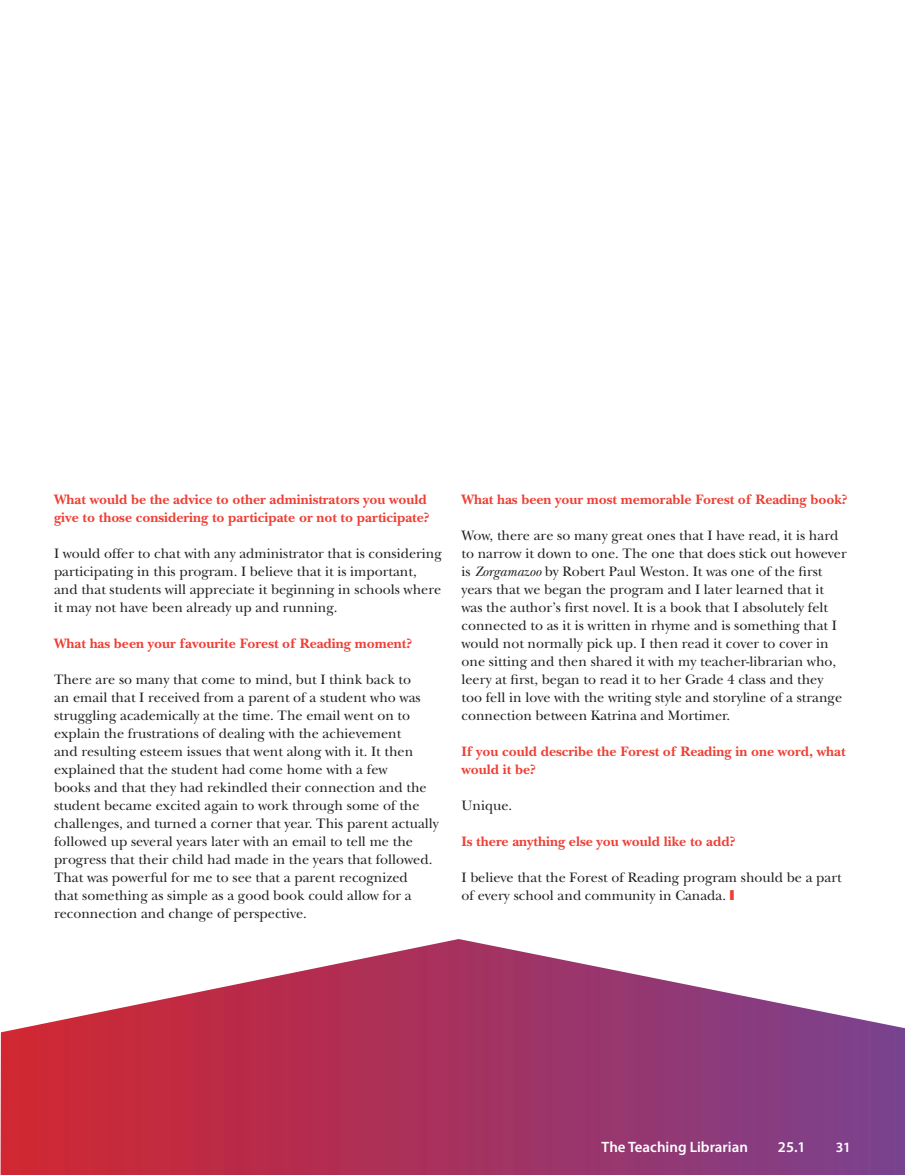
<style>
.page{position:relative;width:905px;height:1175px;background:#fff}
.page>*{position:absolute;margin:0;border:0;box-sizing:border-box;transform-origin:0 0}
.t1{font:600 15px "Myriad Pro";color:#fff}
.t2{font:14.25px/18px "New Baskerville";color:#231f20}
.t3{font:700 14.25px/18px "New Baskerville";color:#ee3f34}
.t4{font:600 14.25px "Myriad Pro";color:#fff}
.s1{font-style:italic}
</style>
<div class="page">
<img style="left:1px;top:939px;width:903px;height:235px">
<p class="t3" style="left:54px;top:490px;width:377px">What would be the advice to other administrators you would give to those considering to participate or not to participate?</p>
<p class="t2" style="left:54px;top:544px;width:389px">I would offer to chat with any administrator that is considering participating in this program. I believe that it is important, and that students will appreciate it beginning in schools where it may not have been already up and running.</p>
<p class="t3" style="left:54px;top:634px;width:359px">What has been your favourite Forest of Reading moment?</p>
<p class="t2" style="left:54px;top:670px;width:386px">There are so many that come to mind, but I think back to<br>an email that I received from a parent of a student who was struggling academically at the time. The email went on to explain the frustrations of dealing with the achievement<br>and resulting esteem issues that went along with it. It then explained that the student had come home with a few<br>books and that they had rekindled their connection and the student became excited again to work through some of the challenges, and turned a corner that year. This parent actually followed up several years later with an email to tell me the progress that their child had made in the years that followed.<br>That was powerful for me to see that a parent recognized<br>that something as simple as a good book could allow for a reconnection and change of perspective.</p>
<p class="t3" style="left:461px;top:490px;width:387px">What has been your most memorable Forest of Reading book?</p>
<p class="t2" style="left:461px;top:526px;width:387px">Wow, there are so many great ones that I have read, it is hard to narrow it down to one. The one that does stick out however is <span class="s1">Zorgamazoo</span> by Robert Paul Weston. It was one of the first years that we began the program and I later learned that it was the author’s first novel. It is a book that I absolutely felt connected to as it is written in rhyme and is something that I would not normally pick up. I then read it cover to cover in one sitting and then shared it with my teacher-librarian who, leery at first, began to read it to her Grade 4 class and they too fell in love with the writing style and storyline of a strange connection between Katrina and Mortimer.</p>
<p class="t3" style="left:461px;top:742px;width:385px">If you could describe the Forest of Reading in one word, what would it be?</p>
<p class="t2" style="left:461px;top:796px;width:52px">Unique.</p>
<p class="t3" style="left:461px;top:832px;width:275px">Is there anything else you would like to add?</p>
<p class="t2" style="left:461px;top:868px;width:381px">I believe that the Forest of Reading program should be a part of every school and community in Canada.</p>
<p class="t1" style="left:601px;top:1139px;width:148px">The Teaching Librarian</p>
<p class="t1" style="left:778px;top:1139px;width:29px">25.1</p>
<p class="t4" style="left:835px;top:1139px;width:17px">31</p>
</div>
